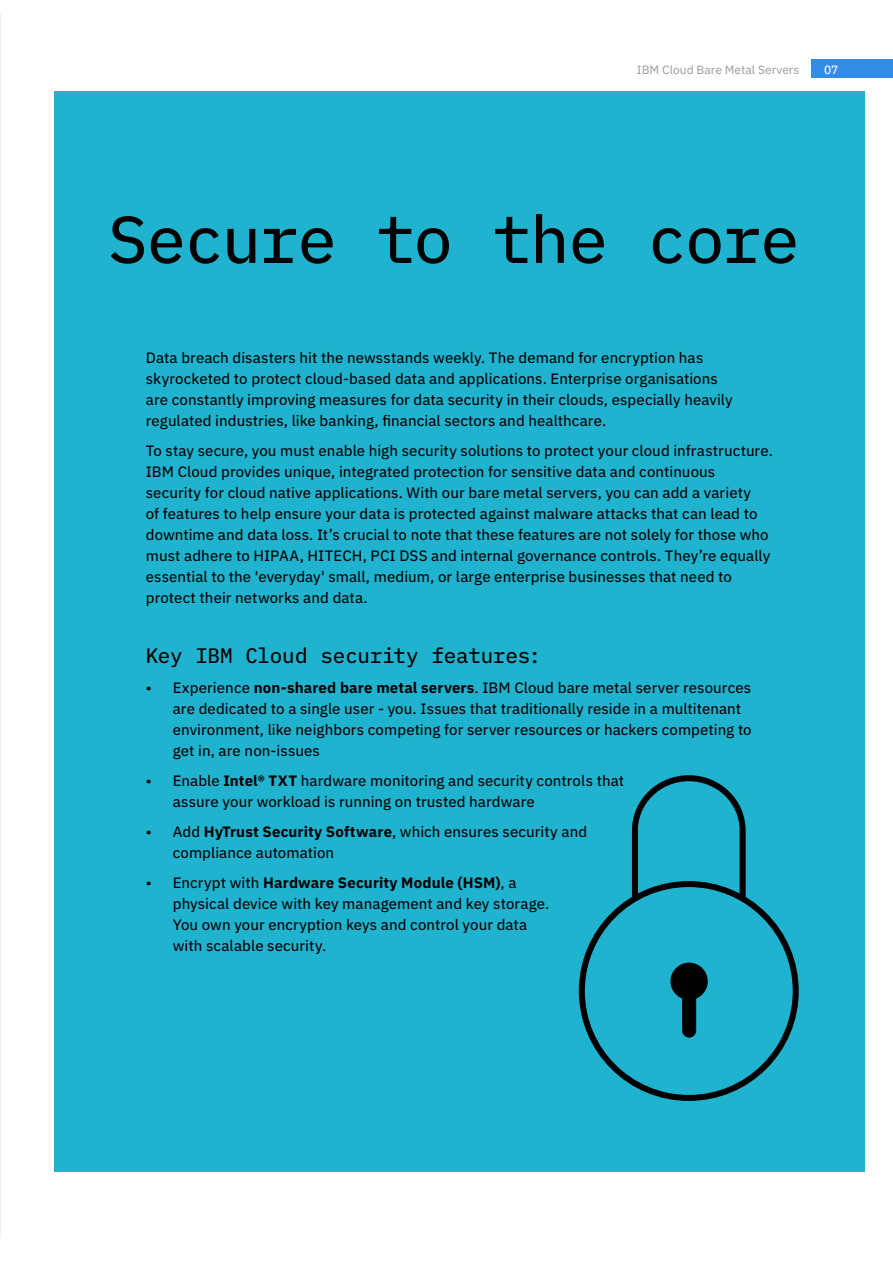
<style>
.page{position:relative;width:893px;height:1263px;background:#fff}
.page>*{position:absolute;margin:0;border:0;box-sizing:border-box;transform-origin:0 0}
.t1{font:66px "IBM Plex Mono Text";letter-spacing:-.035em;color:#000}
.t2{font:21px "IBM Plex Mono Text";letter-spacing:-.015em;color:#000}
.t3{font:15px/21px "IBM Plex Sans Text";letter-spacing:.005em;color:#000}
.t4{font:700 15px "IBM Plex Sans";letter-spacing:.01em;color:#000}
.t5{font:12px "IBM Plex Sans Text";color:#a3a4a3}
.t6{font:12px "IBM Plex Sans Text";color:#fff}
.s1{font-family:"IBM Plex Sans";font-weight:700}
.s2{font-family:"IBM Plex Sans Text";font-weight:400}
</style>
<div class="page">
<hr style="left:0;top:13px;width:1px;height:1224px;background:#dfe9e9">
<div style="left:54px;top:91px;width:810px;height:1080px;background:#1fb3cf"></div>
<div style="left:811px;top:60px;width:82px;height:18px;background:#348ce7"></div>
<div style="left:579px;top:881px;width:220px;height:220px;border:6px solid #000;border-radius:50%"></div>
<svg style="left:670px;top:963px;width:38px;height:75px"></svg>
<svg style="left:629px;top:775px;width:120px;height:127px"></svg>
<p class="t5" style="left:637px;top:60px;width:164px">IBM Cloud Bare Metal Servers</p>
<p class="t6" style="left:824px;top:60px;width:16px">07</p>
<h1 class="t1" style="left:108px;top:189px;width:693px">Secure to the core</h1>
<p class="t3" style="left:146px;top:346px;width:588px">Data breach disasters hit the newsstands weekly. The demand for encryption has skyrocketed to protect cloud-based data and applications. Enterprise organisations are constantly improving measures for data security in their clouds, especially heavily regulated industries, like banking, financial sectors and healthcare.</p>
<p class="t3" style="left:146px;top:439px;width:629px">To stay secure, you must enable high security solutions to protect your cloud infrastructure.<br>IBM Cloud provides unique, integrated protection for sensitive data and continuous security for cloud native applications. With our bare metal servers, you can add a variety<br>of features to help ensure your data is protected against malware attacks that can lead to downtime and data loss. It’s crucial to note that these features are not solely for those who must adhere to HIPAA, HITECH, PCI DSS and internal governance controls. They’re equally essential to the 'everyday' small, medium, or large enterprise businesses that need to protect their networks and data.</p>
<h2 class="t2" style="left:146px;top:639px;width:397px">Key IBM Cloud security features:</h2>
<p class="t3" style="left:173px;top:676px;width:580px;text-indent:-27px">• Experience <span class="s1">non-shared bare metal servers</span>. IBM Cloud bare metal server resources are dedicated to a single user - you. Issues that traditionally reside in a multitenant environment, like neighbors competing for server resources or hackers competing to get in, are non-issues</p>
<p class="t3" style="left:173px;top:769px;width:453px;text-indent:-27px">• Enable <span class="s1">Intel® TXT</span> hardware monitoring and security controls that assure your workload is running on trusted hardware</p>
<p class="t3" style="left:173px;top:820px;width:416px;text-indent:-27px">• Add <span class="s1">HyTrust Security Software</span>, which ensures security and compliance automation</p>
<p class="t4" style="left:146px;top:870px;width:372px"><span class="s2">• Encrypt with</span> Hardware Security Module (HSM)<span class="s2">, a</span></p>
<p class="t3" style="left:173px;top:892px;width:378px">physical device with key management and key storage.<br>You own your encryption keys and control your data with scalable security.</p>
</div>
